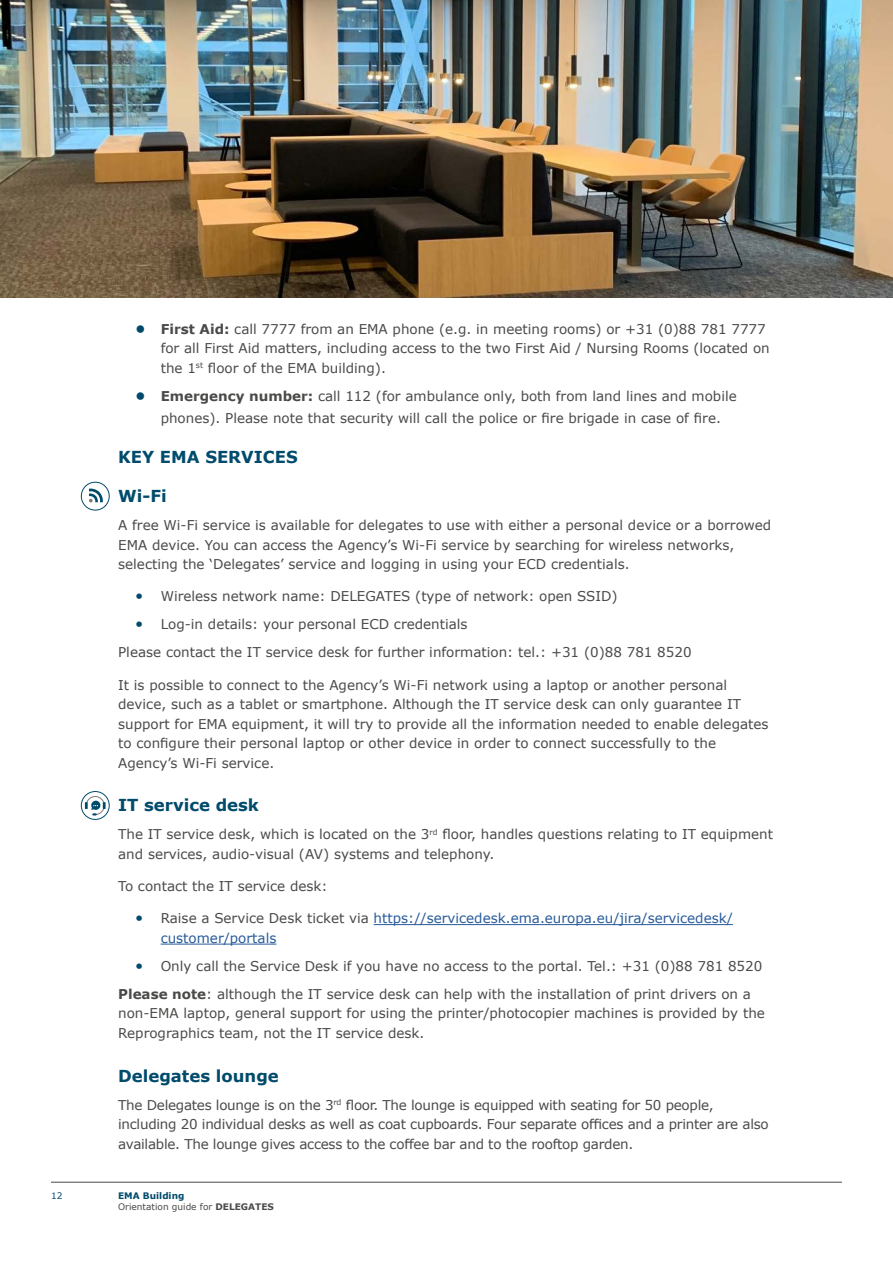
<style>
.page{position:relative;width:893px;height:1263px;background:#fff}
.page>*{position:absolute;margin:0;border:0;box-sizing:border-box;transform-origin:0 0}
.i_title3{font:700 16.5px "Verdana";color:#004b6c}
.body{font:13.5px/19.5px "Verdana";color:#4a4a49}
.body-2{font:13.5px/19.5px "Verdana";letter-spacing:-.02em;color:#4a4a49}
.t1{font:13.5px/19.5px "Verdana";color:#275b9b}
.t2{font:9px/10.5px "Verdana";color:#4a4a49}
.t3{font:9px "Verdana";color:#004b6c}
.s1{font-weight:700;font-size:15px;color:#004b6c}
.s2{font-weight:700}
.s3{font-size:15px;color:#004b6c}
.s4{color:#4a4a49}
.s5{font-weight:700;color:#004b6c}
</style>
<div class="page">
<hr style="left:51px;top:1182px;width:791px;height:1px;background:#4a4a49">
<hr style="left:374px;top:924px;width:359px;height:1px;background:#275b9b">
<hr style="left:161px;top:944px;width:115px;height:1px;background:#275b9b">
<div style="left:81px;top:482px;width:29px;height:28px;border:1px solid #004b6c;border-radius:50%"></div>
<svg style="left:89px;top:489px;width:14px;height:13px"></svg>
<div style="left:81px;top:791px;width:29px;height:29px;border:1px solid #004b6c;border-radius:50%"></div>
<svg style="left:85px;top:796px;width:21px;height:19px"></svg>
<img style="left:0;top:0;width:893px;height:298px">
<p class="body" style="left:161px;top:319px;width:611px;text-indent:-26px"><span class="s1">•</span> <span class="s2">First Aid:</span> call 7777 from an EMA phone (e.g. in meeting rooms) or +31 (0)88 781 7777 for all First Aid matters, including access to the two First Aid / Nursing Rooms (located on the 1<sup>st</sup> floor of the EMA building).</p>
<p class="body" style="left:161px;top:384px;width:578px;line-height:22.5px;text-indent:-26px"><span class="s1">•</span> <span class="s2">Emergency number:</span> call 112 (for ambulance only, both from land lines and mobile phones). Please note that security will call the police or fire brigade in case of fire.</p>
<p class="i_title3" style="left:118px;top:446px;width:181px">KEY EMA SERVICES</p>
<p class="i_title3" style="left:118px;top:485px;width:50px">Wi-Fi</p>
<p class="body" style="left:118px;top:515px;width:655px">A free Wi-Fi service is available for delegates to use with either a personal device or a borrowed<br>EMA device. You can access the Agency’s Wi-Fi service by searching for wireless networks, selecting the ‘Delegates’ service and logging in using your ECD credentials.</p>
<p class="body" style="left:135px;top:586px;width:484px"><span class="s3">•</span> Wireless network name: DELEGATES (type of network: open SSID)</p>
<p class="body" style="left:135px;top:614px;width:334px"><span class="s3">•</span> Log-in details: your personal ECD credentials</p>
<p class="body" style="left:118px;top:642px;width:575px">Please contact the IT service desk for further information: tel.: +31 (0)88 781 8520</p>
<p class="body" style="left:118px;top:675px;width:652px">It is possible to connect to the Agency’s Wi-Fi network using a laptop or another personal device, such as a tablet or smartphone. Although the IT service desk can only guarantee IT support for EMA equipment, it will try to provide all the information needed to enable delegates to configure their personal laptop or other device in order to connect successfully to the Agency’s Wi-Fi service.</p>
<p class="i_title3" style="left:118px;top:795px;width:142px">IT service desk</p>
<p class="body" style="left:118px;top:824px;width:656px">The IT service desk, which is located on the 3<sup>rd</sup> floor, handles questions relating to IT equipment and services, audio-visual (AV) systems and telephony.</p>
<p class="body" style="left:118px;top:876px;width:211px">To contact the IT service desk:</p>
<p class="t1" style="left:161px;top:908px;width:574px;text-indent:-26px"><span class="s3">•</span> <span class="s4">Raise a Service Desk ticket via</span> https://servicedesk.ema.europa.eu/jira/servicedesk/ customer/portals</p>
<p class="body" style="left:135px;top:956px;width:629px"><span class="s3">•</span> Only call the Service Desk if you have no access to the portal. Tel.: +31 (0)88 781 8520</p>
<p class="body" style="left:118px;top:984px;width:648px"><span class="s2">Please note</span>: although the IT service desk can help with the installation of print drivers on a non-EMA laptop, general support for using the printer/photocopier machines is provided by the<br>Reprographics team, not the IT service desk.</p>
<p class="i_title3" style="left:118px;top:1065px;width:162px">Delegates lounge</p>
<p class="body-2" style="left:118px;top:1095px;width:652px">The Delegates lounge is on the 3<sup>rd</sup> floor. The lounge is equipped with seating for 50 people, including 20 individual desks as well as coat cupboards. Four separate offices and a printer are also available. The lounge gives access to the coffee bar and to the rooftop garden.</p>
<p class="t3" style="left:51px;top:1189px;width:13px">12</p>
<p class="t2" style="left:118px;top:1190px;width:157px"><span class="s5">EMA Building<br></span>Orientation guide for <span class="s2">DELEGATES</span></p>
</div>
